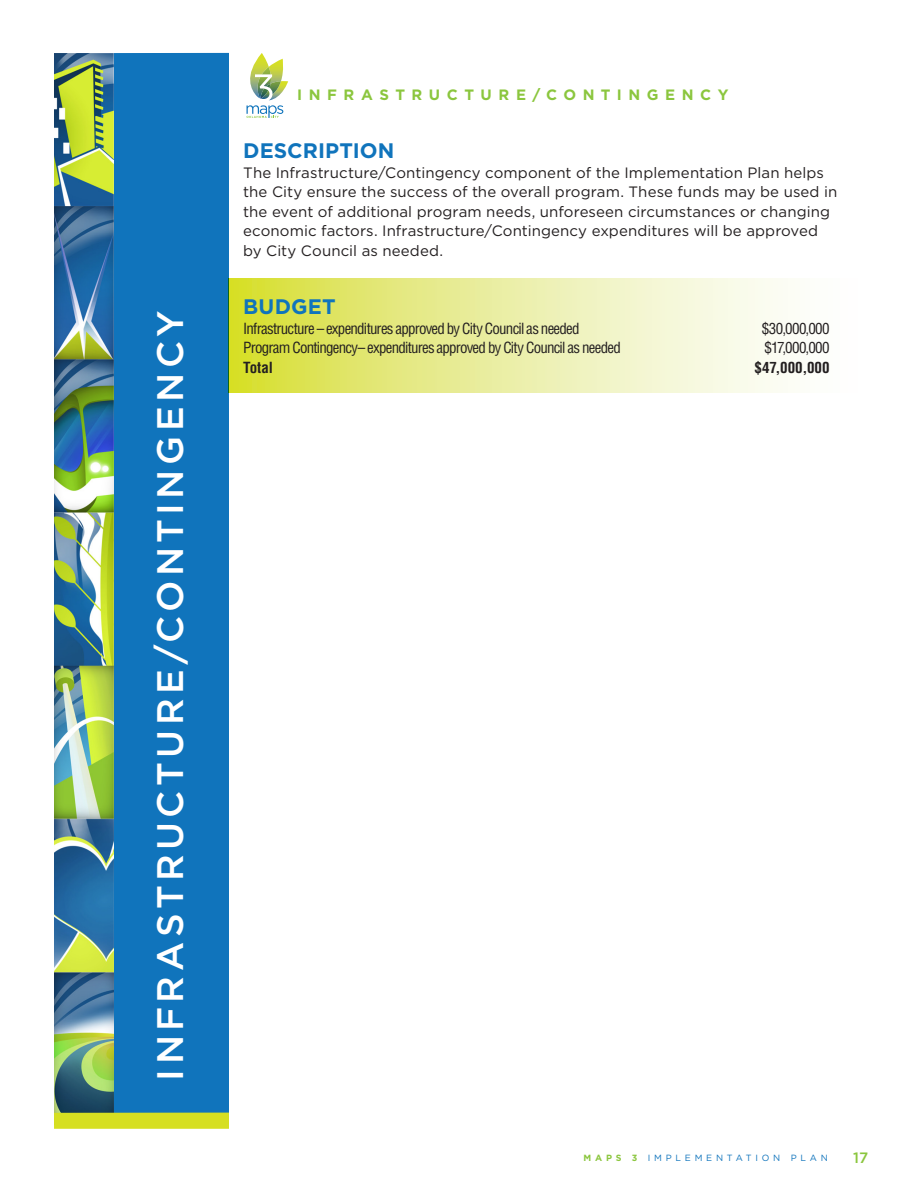
<style>
.page{position:relative;width:918px;height:1188px;background:#fff}
.page>*{position:absolute;margin:0;border:0;box-sizing:border-box;transform-origin:0 0}
.pull_quotes-green{font:500 36.9px "Gotham";letter-spacing:.12em;color:#fff}
.copy{font:700 21px "Gotham";letter-spacing:.005em;color:#1074bc}
.COPY_BLOCK_Goad{font:15px/19.5px "Gotham";letter-spacing:.005em;color:#231f20}
.copy-2{font:condensed 15px "Helvetica";letter-spacing:-.05em;color:#231f20}
.copy-3{font:700 15px "Gotham";letter-spacing:.435em;color:#8bc63e}
.copy-4{font:700 condensed 15px "Helvetica";letter-spacing:.005em;color:#231f20}
.t1{font:500 15px "Gotham";color:#8bc63e}
.t2{font:9px "Gotham";letter-spacing:.42em;color:#1074bc}
.s1{font-weight:700;color:#8bc63e}
</style>
<div class="page">
<svg style="left:229px;top:279px;width:559px;height:114px;background:#eaee9f"></svg>
<svg style="left:246px;top:53px;width:42px;height:65px"></svg>
<div style="left:54px;top:53px;width:175px;height:1071px;background:#1074bc"></div>
<img style="left:54px;top:53px;width:60px;height:1060px">
<div style="left:54px;top:1113px;width:175px;height:16px;background:#d6df21"></div>
<p class="pull_quotes-green" style="left:149px;top:1081px;width:772px;rotate:-90deg">INFRASTRUCTURE/CONTINGENCY</p>
<p class="copy-3" style="left:297px;top:86px;width:433px">INFRASTRUCTURE/CONTINGENCY</p>
<p class="copy" style="left:243px;top:139px;width:153px">DESCRIPTION</p>
<p class="COPY_BLOCK_Goad" style="left:243px;top:163px;width:595px">The Infrastructure/Contingency component of the Implementation Plan helps the City ensure the success of the overall program. These funds may be used in the event of additional program needs, unforeseen circumstances or changing economic factors. Infrastructure/Contingency expenditures will be approved by City Council as needed.</p>
<p class="copy" style="left:243px;top:295px;width:94px">BUDGET</p>
<p class="copy-2" style="left:243px;top:319px;width:338px">Infrastructure – expenditures approved by City Council as needed</p>
<p class="copy-2" style="left:762px;top:319px;width:69px">$30,000,000</p>
<p class="copy-2" style="left:243px;top:339px;width:379px">Program Contingency– expenditures approved by City Council as needed</p>
<p class="copy-2" style="left:765px;top:339px;width:67px">$17,000,000</p>
<p class="copy-4" style="left:243px;top:358px;width:31px">Total</p>
<p class="copy-4" style="left:754px;top:358px;width:77px">$47,000,000</p>
<p class="t2" style="left:584px;top:1153px;width:246px"><span class="s1">MAPS 3</span> IMPLEMENTATION PLAN</p>
<p class="t1" style="left:853px;top:1149px;width:17px">17</p>
</div>
